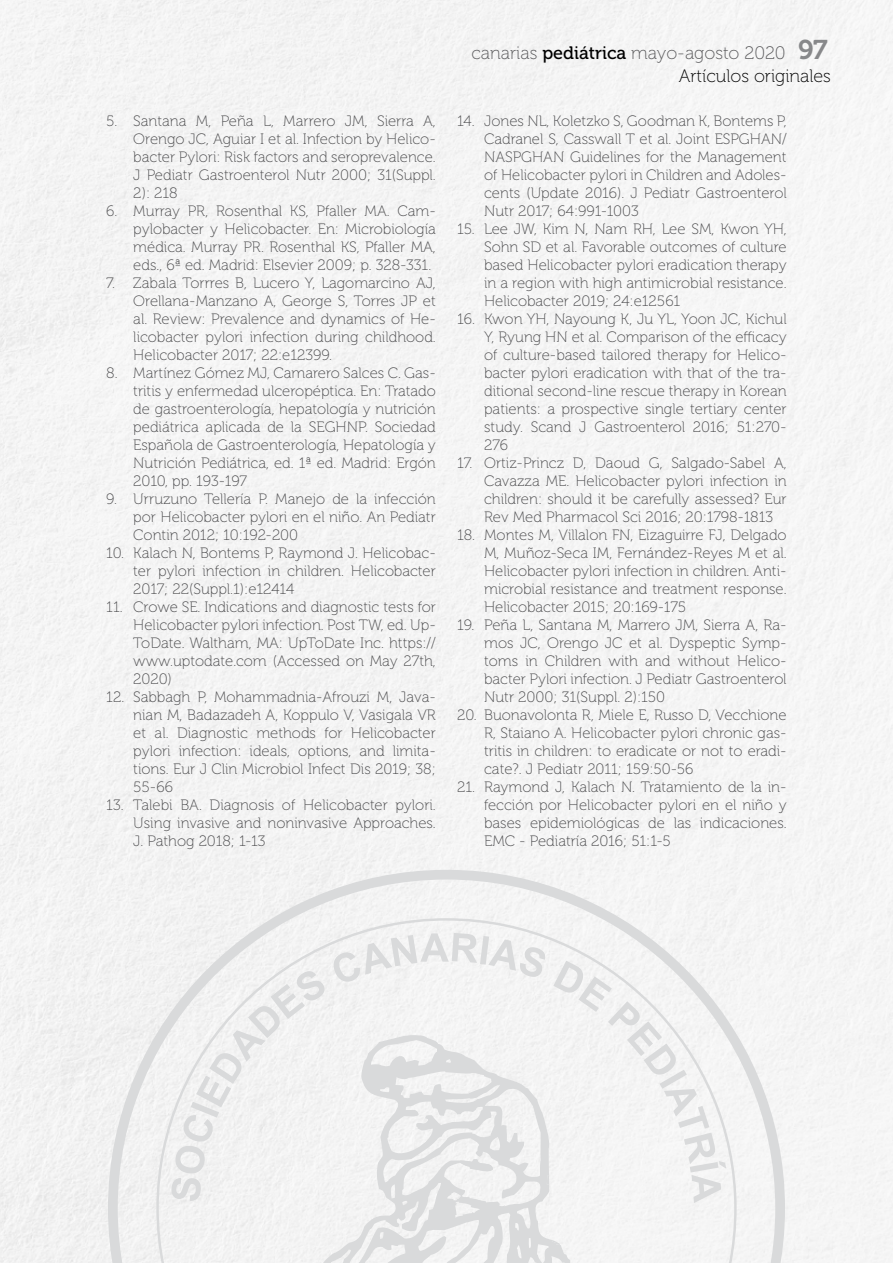
<style>
.page{position:relative;width:893px;height:1263px;background:#fff}
.page>*{position:absolute;margin:0;border:0;box-sizing:border-box;transform-origin:0 0}
.t1{font:18px "Museo 100";color:#58585a}
.t2{font:18px "Museo 100";color:#000}
.t3{font:15px/18px "Museo 100";color:#4b4b4d;text-align:justify}
.s1{font-family:"Museo 500";color:#000}
.s2{font-family:"Museo 700";font-size:27px;color:#87888a}
</style>
<div class="page">
<svg style="left:108px;top:870px;width:677px;height:393px;fill:#f3f3f3"></svg>
<svg style="left:156px;top:918px;width:581px;height:345px;fill:#f4f4f4"></svg>
<svg style="left:292px;top:1203px;width:298px;height:60px;fill:#f1f1f1"></svg>
<svg style="left:171px;top:933px;width:555px;height:270px;fill:#f3f3f3"></svg>
<p class="t3" style="left:133px;top:112px;width:304px;text-indent:-27px">5. Santana M, Peña L, Marrero JM, Sierra A, Orengo JC, Aguiar I et al. Infection by Helico&shy;bacter Pylori: Risk factors and seroprevalence.<br>J Pediatr Gastroenterol Nutr 2000; 31(Suppl.<br>2): 218</p>
<p class="t3" style="left:133px;top:202px;width:304px;text-indent:-27px">6. Murray PR, Rosenthal KS, Pfaller MA. Cam&shy;pylobacter y Helicobacter. En: Microbiología médica. Murray PR. Rosenthal KS, Pfaller MA, eds., 6ª ed. Madrid: Elsevier 2009; p. 328-331.</p>
<p class="t3" style="left:133px;top:274px;width:304px;text-indent:-27px">7. Zabala Torrres B, Lucero Y, Lagomarcino AJ, Orellana-Manzano A, George S, Torres JP et al. Review: Prevalence and dynamics of He&shy;licobacter pylori infection during childhood.<br>Helicobacter 2017; 22:e12399.</p>
<p class="t3" style="left:133px;top:364px;width:304px;text-indent:-27px">8. Martínez Gómez MJ, Camarero Salces C. Gas&shy;tritis y enfermedad ulceropéptica. En: Tratado de gastroenterología, hepatología y nutrición pediátrica aplicada de la SEGHNP. Sociedad Española de Gastroenterología, Hepatología y Nutrición Pediátrica, ed. 1ª ed. Madrid: Ergón 2010, pp. 193-197</p>
<p class="t3" style="left:133px;top:490px;width:304px;text-indent:-27px">9. Urruzuno Tellería P. Manejo de la infección por Helicobacter pylori en el niño. An Pediatr Contin 2012; 10:192-200</p>
<p class="t3" style="left:133px;top:544px;width:304px;text-indent:-27px">10. Kalach N, Bontems P, Raymond J. Helicobac&shy;ter pylori infection in children. Helicobacter 2017; 22(Suppl.1):e12414</p>
<p class="t3" style="left:133px;top:598px;width:304px;text-indent:-27px">11. Crowe SE. Indications and diagnostic tests for Helicobacter pylori infection. Post TW, ed. Up-ToDate. Waltham, MA: UpToDate Inc. https:// www.uptodate.com (Accessed on May 27th, 2020)</p>
<p class="t3" style="left:133px;top:688px;width:304px;text-indent:-27px">12. Sabbagh P, Mohammadnia-Afrouzi M, Java&shy;nian M, Badazadeh A, Koppulo V, Vasigala VR et al. Diagnostic methods for Helicobacter pylori infection: ideals, options, and limita&shy;tions. Eur J Clin Microbiol Infect Dis 2019; 38; 55-66</p>
<p class="t3" style="left:133px;top:796px;width:304px;text-indent:-27px">13. Talebi BA. Diagnosis of Helicobacter pylori.<br>Using invasive and noninvasive Approaches.<br>J. Pathog 2018; 1-13</p>
<p class="t1" style="left:471px;top:43px;width:358px">canarias <span class="s1">pediátrica</span> mayo-agosto 2020 <span class="s2">97</span></p>
<p class="t2" style="left:679px;top:66px;width:154px">Artículos originales</p>
<p class="t3" style="left:484px;top:112px;width:304px;text-indent:-27px">14. Jones NL, Koletzko S, Goodman K, Bontems P, Cadranel S, Casswall T et al. Joint ESPGHAN/ NASPGHAN Guidelines for the Management of Helicobacter pylori in Children and Adoles&shy;cents (Update 2016). J Pediatr Gastroenterol Nutr 2017; 64:991-1003</p>
<p class="t3" style="left:484px;top:220px;width:304px;text-indent:-27px">15. Lee JW, Kim N, Nam RH, Lee SM, Kwon YH, Sohn SD et al. Favorable outcomes of culture based Helicobacter pylori eradication therapy in a region with high antimicrobial resistance.<br>Helicobacter 2019; 24:e12561</p>
<p class="t3" style="left:484px;top:310px;width:304px;text-indent:-27px">16. Kwon YH, Nayoung K, Ju YL, Yoon JC, Kichul Y, Ryung HN et al. Comparison of the efficacy of culture-based tailored therapy for Helico&shy;bacter pylori eradication with that of the tra&shy;ditional second-line rescue therapy in Korean patients: a prospective single tertiary center study. Scand J Gastroenterol 2016; 51:270- 276</p>
<p class="t3" style="left:484px;top:454px;width:304px;text-indent:-27px">17. Ortiz-Princz D, Daoud G, Salgado-Sabel A, Cavazza ME. Helicobacter pylori infection in children: should it be carefully assessed? Eur Rev Med Pharmacol Sci 2016; 20:1798-1813</p>
<p class="t3" style="left:484px;top:526px;width:304px;text-indent:-27px">18. Montes M, Villalon FN, Eizaguirre FJ, Delgado M, Muñoz-Seca IM, Fernández-Reyes M et al.<br>Helicobacter pylori infection in children. Anti&shy;microbial resistance and treatment response.<br>Helicobacter 2015; 20:169-175</p>
<p class="t3" style="left:484px;top:616px;width:304px;text-indent:-27px">19. Peña L, Santana M, Marrero JM, Sierra A, Ra&shy;mos JC, Orengo JC et al. Dyspeptic Symp&shy;toms in Children with and without Helico&shy;bacter Pylori infection. J Pediatr Gastroenterol Nutr 2000; 31(Suppl. 2):150</p>
<p class="t3" style="left:484px;top:706px;width:304px;text-indent:-27px">20. Buonavolonta R, Miele E, Russo D, Vecchione R, Staiano A. Helicobacter pylori chronic gas&shy;tritis in children: to eradicate or not to eradi&shy;cate?. J Pediatr 2011; 159:50-56</p>
<p class="t3" style="left:484px;top:778px;width:304px;text-indent:-27px">21. Raymond J, Kalach N. Tratamiento de la in&shy;fección por Helicobacter pylori en el niño y bases epidemiológicas de las indicaciones.<br>EMC - Pediatría 2016; 51:1-5</p>
</div>
